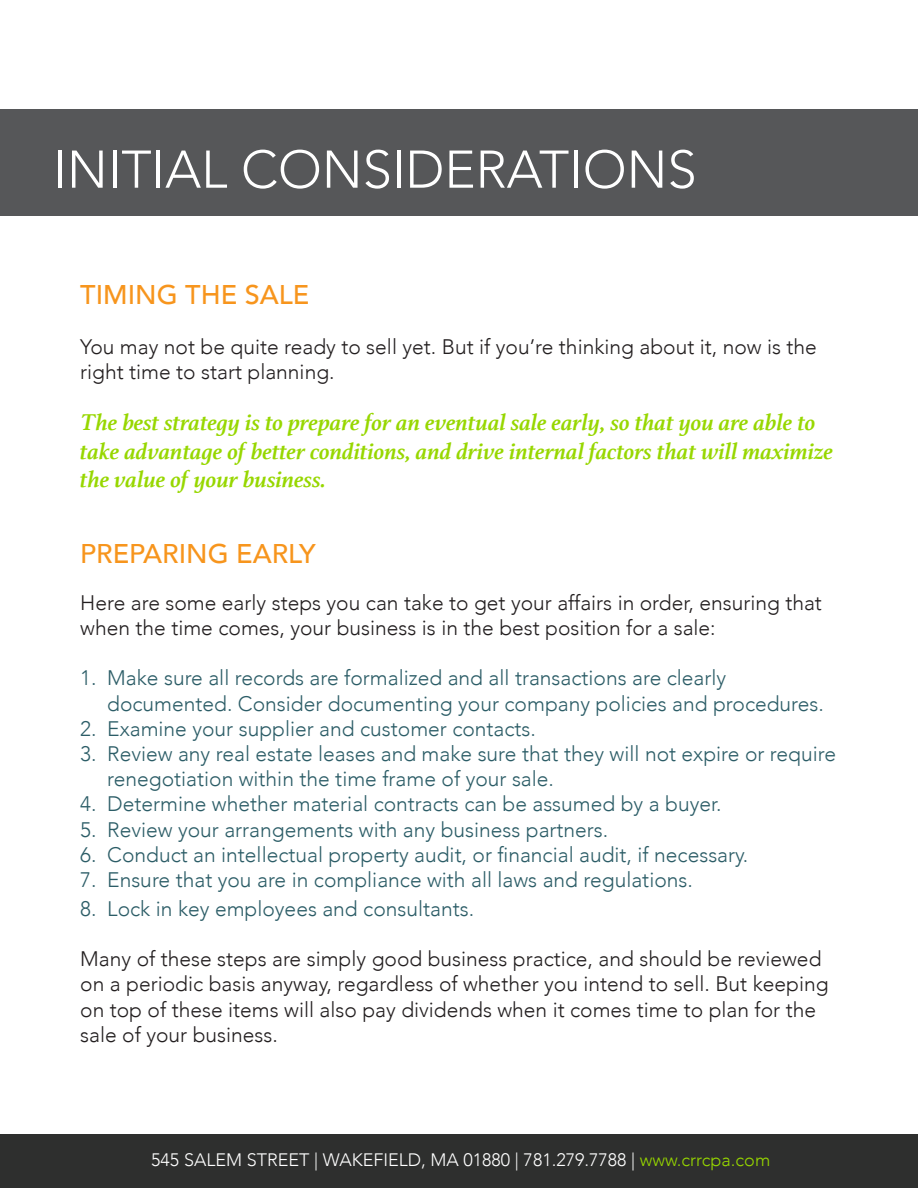
<style>
.page{position:relative;width:918px;height:1188px;background:#fff}
.page>*{position:absolute;margin:0;border:0;box-sizing:border-box;transform-origin:0 0}
.t1{font:300 52.5px "Avenir";color:#fff}
.t2{font:500 27px "Avenir";color:#f7951d}
.t3{font:italic 700 24px/28.8px "Athelas";color:#97d700}
.t4{font:300 21px/25.2px "Avenir";color:#2c5d67}
.t5{font:300 21px/25.2px "Avenir";color:#231f20}
.t6{font:300 18px "Avenir";color:#fff}
.s1{color:#97d700}
</style>
<div class="page">
<div style="left:0;top:109px;width:918px;height:106px;background:#565759"></div>
<div style="left:0;top:1135px;width:918px;height:53px;background:#2e2f2e"></div>
<p class="t1" style="left:53px;top:139px;width:645px">INITIAL CONSIDERATIONS</p>
<p class="t2" style="left:80px;top:271px;width:231px">TIMING THE SALE</p>
<p class="t5" style="left:80px;top:334px;width:738px">You may not be quite ready to sell yet. But if you’re thinking about it, now is the right time to start planning.</p>
<p class="t3" style="left:80px;top:407px;width:755px">The best strategy is to prepare for an eventual sale early, so that you are able to take advantage of better conditions, and drive internal factors that will maximize the value of your business.</p>
<p class="t2" style="left:80px;top:530px;width:237px">PREPARING EARLY</p>
<p class="t5" style="left:80px;top:590px;width:743px">Here are some early steps you can take to get your affairs in order, ensuring that when the time comes, your business is in the best position for a sale:</p>
<p class="t4" style="left:107px;top:666px;width:718px;text-indent:-27px">1. Make sure all records are formalized and all transactions are clearly documented. Consider documenting your company policies and procedures.</p>
<p class="t4" style="left:80px;top:716px;width:457px">2. Examine your supplier and customer contacts.</p>
<p class="t4" style="left:107px;top:741px;width:730px;text-indent:-27px">3. Review any real estate leases and make sure that they will not expire or require renegotiation within the time frame of your sale.</p>
<p class="t4" style="left:80px;top:792px;width:643px">4. Determine whether material contracts can be assumed by a buyer.</p>
<p class="t4" style="left:80px;top:817px;width:530px">5. Review your arrangements with any business partners.</p>
<p class="t4" style="left:80px;top:842px;width:670px">6. Conduct an intellectual property audit, or financial audit, if necessary.</p>
<p class="t4" style="left:80px;top:867px;width:614px">7. Ensure that you are in compliance with all laws and regulations.</p>
<p class="t4" style="left:80px;top:896px;width:395px">8. Lock in key employees and consultants.</p>
<p class="t5" style="left:80px;top:946px;width:750px">Many of these steps are simply good business practice, and should be reviewed on a periodic basis anyway, regardless of whether you intend to sell. But keeping on top of these items will also pay dividends when it comes time to plan for the sale of your business.</p>
<p class="t6" style="left:151px;top:1149px;width:621px">545 SALEM STREET | WAKEFIELD, MA 01880 | 781.279.7788 | <span class="s1">www.crrcpa.com</span></p>
</div>
